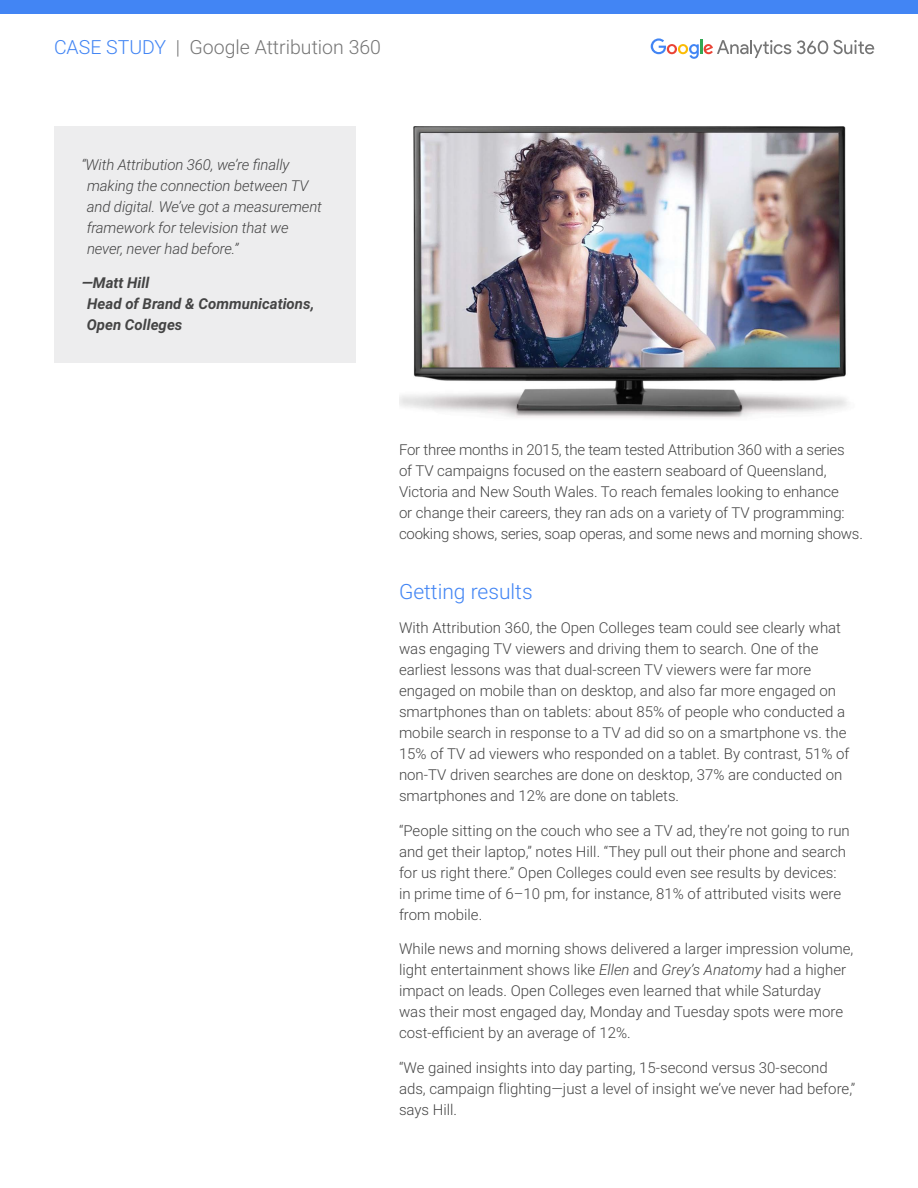
<style>
.page{position:relative;width:918px;height:1188px;background:#fff}
.page>*{position:absolute;margin:0;border:0;box-sizing:border-box;transform-origin:0 0}
.body_header{font:300 21px "Roboto";color:#4285f4}
.t1{font:300 19.5px "Roboto";color:#757575}
.body{font:300 15px/21px "Roboto";color:#444}
.body-2{font:italic 300 15px/21px "Roboto";letter-spacing:-.01em;color:#444}
.body-3{font:italic 700 15px/21px "Roboto";color:#444}
.s1{color:#4285f4}
.s2{font-style:italic}
</style>
<div class="page">
<div style="left:0;top:0;width:918px;height:14px;background:#4285f4"></div>
<svg style="left:797px;top:40px;width:77px;height:14px"></svg>
<svg style="left:651px;top:38px;width:140px;height:21px"></svg>
<img style="left:399px;top:126px;width:449px;height:292px">
<div style="left:54px;top:126px;width:302px;height:237px;background:#ededee"></div>
<h2 class="t1" style="left:54px;top:33px;width:329px"><span class="s1">CASE STUDY</span> | Google Attribution 360</h2>
<p class="body-2" style="left:87px;top:153px;width:237px;text-indent:-5px">“With Attribution 360, we’re finally making the connection between TV and digital. We’ve got a measurement framework for television that we never, never had before.”</p>
<p class="body-3" style="left:87px;top:272px;width:229px;text-indent:-5px">—Matt Hill<br>Head of Brand &amp; Communications,<br>Open Colleges</p>
<p class="body" style="left:399px;top:438px;width:465px">For three months in 2015, the team tested Attribution 360 with a series<br>of TV campaigns focused on the eastern seaboard of Queensland, Victoria and New South Wales. To reach females looking to enhance<br>or change their careers, they ran ads on a variety of TV programming: cooking shows, series, soap operas, and some news and morning shows.</p>
<p class="body_header" style="left:399px;top:577px;width:135px">Getting results</p>
<p class="body" style="left:399px;top:617px;width:452px">With Attribution 360, the Open Colleges team could see clearly what was engaging TV viewers and driving them to search. One of the earliest lessons was that dual-screen TV viewers were far more engaged on mobile than on desktop, and also far more engaged on smartphones than on tablets: about 85% of people who conducted a mobile search in response to a TV ad did so on a smartphone vs. the 15% of TV ad viewers who responded on a tablet. By contrast, 51% of non-TV driven searches are done on desktop, 37% are conducted on smartphones and 12% are done on tablets.</p>
<p class="body" style="left:399px;top:819px;width:452px">“People sitting on the couch who see a TV ad, they’re not going to run and get their laptop,” notes Hill. “They pull out their phone and search for us right there.” Open Colleges could even see results by devices: in prime time of 6–10 pm, for instance, 81% of attributed visits were from mobile.</p>
<p class="body" style="left:399px;top:938px;width:456px">While news and morning shows delivered a larger impression volume, light entertainment shows like <span class="s2">Ellen</span> and <span class="s2">Grey’s Anatomy</span> had a higher impact on leads. Open Colleges even learned that while Saturday<br>was their most engaged day, Monday and Tuesday spots were more cost-efficient by an average of 12%.</p>
<p class="body" style="left:399px;top:1056px;width:458px">“We gained insights into day parting, 15-second versus 30-second ads, campaign flighting—just a level of insight we’ve never had before,” says Hill.</p>
</div>
